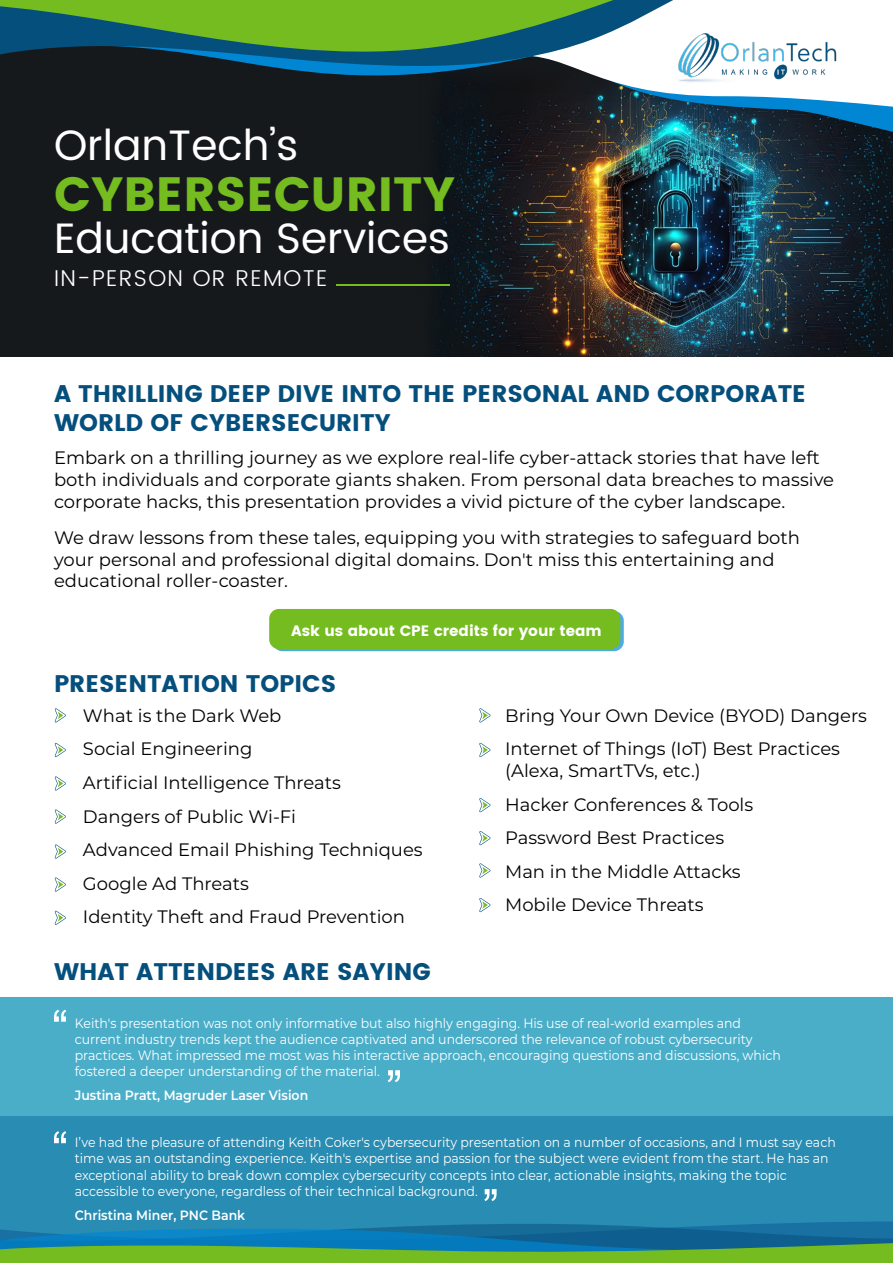
<style>
.page{position:relative;width:893px;height:1263px;background:#fff}
.page>*{position:absolute;margin:0;border:0;box-sizing:border-box;transform-origin:0 0}
.t1{font:48px "Poppins";color:#75bc20}
.t2{font:42.45px "Poppins";color:#fff}
.t3{font:24px/28.8px "Poppins";color:#054f7d}
.t4{font:300 22.8px "Poppins";letter-spacing:.06em;color:#fff}
.t5{font:18px/33.6px "Montserrat";color:#000}
.t6{font:15px "Poppins";color:#fff}
.t7{font:13.5px/16.2px "Montserrat";color:#fff;scale:.93 1}
.t8{font:600 13.5px "Montserrat";color:#fff;scale:.93 1}
</style>
<div class="page">
<div style="left:0;top:997px;width:893px;height:119px;background:#4baec9"></div>
<div style="left:0;top:1116px;width:893px;height:147px;background:#298cb2"></div>
<div style="left:0;top:0;width:893px;height:356px;background:#16191c"></div>
<img style="left:412px;top:198px;width:481px;height:158px">
<img style="left:443px;top:189px;width:450px;height:9px">
<img style="left:444px;top:177px;width:448px;height:12px">
<img style="left:321px;top:73px;width:572px;height:104px">
<svg style="left:0;top:0;width:893px;height:72px"></svg>
<svg style="left:398px;top:1221px;width:495px;height:6px"></svg>
<svg style="left:0;top:1227px;width:893px;height:36px"></svg>
<img style="left:677px;top:33px;width:162px;height:49px">
<hr style="left:336px;top:285px;width:114px;height:1px;background:#75bc20">
<svg style="left:54px;top:1010px;width:12px;height:12px"></svg>
<svg style="left:388px;top:1070px;width:12px;height:12px"></svg>
<svg style="left:54px;top:1131px;width:12px;height:12px"></svg>
<svg style="left:484px;top:1189px;width:13px;height:12px"></svg>
<svg style="left:55px;top:708px;width:11px;height:14px"></svg>
<svg style="left:55px;top:743px;width:11px;height:14px"></svg>
<svg style="left:479px;top:708px;width:12px;height:14px"></svg>
<svg style="left:479px;top:743px;width:12px;height:14px"></svg>
<svg style="left:479px;top:798px;width:12px;height:14px"></svg>
<svg style="left:479px;top:831px;width:12px;height:14px"></svg>
<svg style="left:479px;top:863px;width:12px;height:14px"></svg>
<svg style="left:479px;top:898px;width:12px;height:14px"></svg>
<svg style="left:55px;top:776px;width:11px;height:14px"></svg>
<svg style="left:55px;top:809px;width:11px;height:15px"></svg>
<svg style="left:55px;top:844px;width:11px;height:15px"></svg>
<svg style="left:55px;top:877px;width:11px;height:14px"></svg>
<svg style="left:55px;top:911px;width:11px;height:14px"></svg>
<div style="left:273px;top:611px;width:351px;height:40px;background:linear-gradient(to right,#51abda,#51abda);border-radius:10px"></div>
<div style="left:269px;top:609px;width:351px;height:40px;background:#75bc20;border-radius:10px"></div>
<h2 class="t2" style="left:54px;top:114px;width:246px">OrlanTech’s</h2>
<h1 class="t1" style="left:54px;top:166px;width:403px">CYBERSECURITY</h1>
<h2 class="t2" style="left:54px;top:208px;width:398px">Education Services</h2>
<p class="t4" style="left:54px;top:262px;width:275px">IN-PERSON OR REMOTE</p>
<h3 class="t3" style="left:54px;top:380px;width:753px">A THRILLING DEEP DIVE INTO THE PERSONAL AND CORPORATE<br>WORLD OF CYBERSECURITY</h3>
<p class="t5" style="left:54px;top:446px;width:781px;line-height:21.6px">Embark on a thrilling journey as we explore real-life cyber-attack stories that have left both individuals and corporate giants shaken. From personal data breaches to massive corporate hacks, this presentation provides a vivid picture of the cyber landscape.</p>
<p class="t5" style="left:54px;top:526px;width:747px;line-height:21.6px">We draw lessons from these tales, equipping you with strategies to safeguard both your personal and professional digital domains. Don't miss this entertaining and educational roller-coaster.</p>
<p class="t6" style="left:291px;top:621px;width:312px">Ask us about CPE credits for your team</p>
<h3 class="t3" style="left:54px;top:669px;width:284px">PRESENTATION TOPICS</h3>
<p class="t5" style="left:83px;top:698px;width:341px">What is the Dark Web<br>Social Engineering<br>Artificial Intelligence Threats<br>Dangers of Public Wi-Fi<br>Advanced Email Phishing Techniques<br>Google Ad Threats<br>Identity Theft and Fraud Prevention</p>
<p class="t5" style="left:505px;top:698px;width:363px">Bring Your Own Device (BYOD) Dangers<br>Internet of Things (IoT) Best Practices</p>
<p class="t5" style="left:505px;top:753px;width:250px">(Alexa, SmartTVs, etc.)<br>Hacker Conferences &amp; Tools<br>Password Best Practices<br>Man in the Middle Attacks<br>Mobile Device Threats</p>
<h3 class="t3" style="left:54px;top:957px;width:378px">WHAT ATTENDEES ARE SAYING</h3>
<p class="t7" style="left:75px;top:1014px;width:761px">Keith's presentation was not only informative but also highly engaging. His use of real-world examples and current industry trends kept the audience captivated and underscored the relevance of robust cybersecurity practices. What impressed me most was his interactive approach, encouraging questions and discussions, which fostered a deeper understanding of the material.</p>
<p class="t8" style="left:75px;top:1086px;width:252px">Justina Pratt, Magruder Laser Vision</p>
<p class="t7" style="left:75px;top:1134px;width:820px">I’ve had the pleasure of attending Keith Coker's cybersecurity presentation on a number of occasions, and I must say each time was an outstanding experience. Keith's expertise and passion for the subject were evident from the start. He has an exceptional ability to break down complex cybersecurity concepts into clear, actionable insights, making the topic accessible to everyone, regardless of their technical background.</p>
<p class="t8" style="left:75px;top:1205px;width:185px">Christina Miner, PNC Bank</p>
</div>
